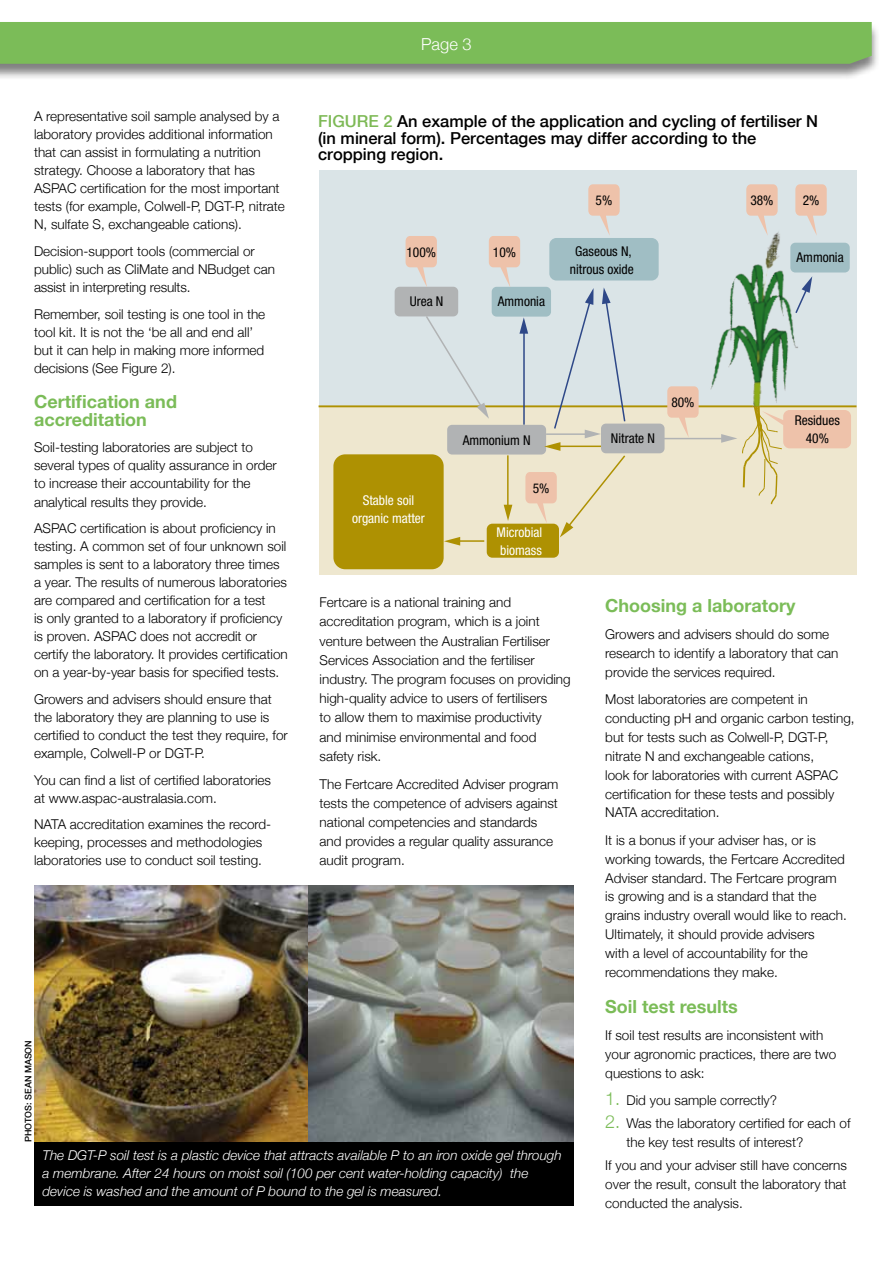
<style>
.page{position:relative;width:893px;height:1263px;background:#fff}
.page>*{position:absolute;margin:0;border:0;box-sizing:border-box;transform-origin:0 0}
._04__Crosshead_1{font:700 18px/18px "Helvetica Neue";color:#7bbc58}
.t1{font:500 16.5px/17px "Helvetica Neue";color:#000}
.t2{font:300 16.5px "Helvetica Neue";color:#fff}
._04__Body{font:300 13.5px/18px "Helvetica Neue";color:#000}
._07__Caption{font:italic 300 13.5px/18px "Helvetica Neue";color:#fff}
._04__Body_numbers{font:300 13.5px/18.9px "Helvetica Neue";color:#000}
.t3{font:condensed 13.5px/17.7px "Helvetica Neue";color:#000;text-align:center}
.t4{font:condensed 13.5px/17.7px "Helvetica Neue";color:#fff}
._07__Photo_credit{font:500 9px "Helvetica Neue";color:#000}
.s1{color:#7db955}
.s2{font-size:18px;color:#7bbc58}
</style>
<div class="page">
<div style="left:0;top:22px;width:880px;height:59px;background:#000;opacity:.5"></div>
<div style="left:0;top:22px;width:872px;height:42px;background:#7bbc58"></div>
<img style="left:307px;top:885px;width:266px;height:257px">
<img style="left:34px;top:885px;width:273px;height:257px">
<div style="left:319px;top:170px;width:537px;height:236px;background:#dae4e7"></div>
<div style="left:319px;top:406px;width:537px;height:169px;background:#eee7cf"></div>
<hr style="left:319px;top:405px;width:537px;height:2px;background:#ae9102">
<img style="left:709px;top:232px;width:95px;height:176px">
<div style="left:333px;top:454px;width:111px;height:115px;background:#ae9102;border-radius:12px"></div>
<div style="left:487px;top:524px;width:72px;height:34px;background:#ae9102;border-radius:6px"></div>
<div style="left:549px;top:238px;width:110px;height:42px;background:#a0bec4;border-radius:7px"></div>
<hr style="left:663px;top:438px;width:61px;height:1px;background:#b1b3b4">
<div style="left:601px;top:424px;width:63px;height:29px;background:#b1b3b4;border-radius:5px"></div>
<div style="left:395px;top:287px;width:63px;height:29px;background:#b1b3b4;border-radius:5px"></div>
<div style="left:790px;top:243px;width:60px;height:29px;background:#a0bec4;border-radius:5px"></div>
<svg style="left:794px;top:276px;width:18px;height:39px"></svg>
<svg style="left:667px;top:386px;width:32px;height:52px"></svg>
<svg style="left:746px;top:184px;width:32px;height:52px"></svg>
<svg style="left:795px;top:184px;width:32px;height:52px"></svg>
<svg style="left:406px;top:184px;width:221px;height:362px"></svg>
<svg style="left:721px;top:404px;width:130px;height:101px"></svg>
<div style="left:34px;top:1142px;width:539px;height:64px;background:#000"></div>
<p class="t2" style="left:421px;top:31px;width:52px">Page 3</p>
<p class="_04__Body" style="left:34px;top:106px;width:252px">A representative soil sample analysed by a laboratory provides additional information that can assist in formulating a nutrition strategy. Choose a laboratory that has ASPAC certification for the most important tests (for example, Colwell-P, DGT-P, nitrate N, sulfate S, exchangeable cations).</p>
<p class="_04__Body" style="left:34px;top:241px;width:243px">Decision-support tools (commercial or public) such as CliMate and NBudget can assist in interpreting results.</p>
<p class="_04__Body" style="left:34px;top:304px;width:233px">Remember, soil testing is one tool in the tool kit. It is not the ‘be all and end all’ but it can help in making more informed decisions (See Figure 2).</p>
<p class="_04__Crosshead_1" style="left:34px;top:393px;width:144px">Certification and accreditation</p>
<p class="_04__Body" style="left:34px;top:438px;width:244px">Soil-testing laboratories are subject to several types of quality assurance in order to increase their accountability for the analytical results they provide.</p>
<p class="_04__Body" style="left:34px;top:518px;width:255px">ASPAC certification is about proficiency in testing. A common set of four unknown soil samples is sent to a laboratory three times a year. The results of numerous laboratories are compared and certification for a test<br>is only granted to a laboratory if proficiency is proven. ASPAC does not accredit or certify the laboratory. It provides certification on a year-by-year basis for specified tests.</p>
<p class="_04__Body" style="left:34px;top:689px;width:255px">Growers and advisers should ensure that the laboratory they are planning to use is certified to conduct the test they require, for example, Colwell-P or DGT-P.</p>
<p class="_04__Body" style="left:34px;top:770px;width:239px">You can find a list of certified laboratories at www.aspac-australasia.com.</p>
<p class="_04__Body" style="left:34px;top:815px;width:239px">NATA accreditation examines the record&shy;keeping, processes and methodologies laboratories use to conduct soil testing.</p>
<p class="t1" style="left:318px;top:112px;width:502px"><span class="s1">FIGURE 2</span> An example of the application and cycling of fertiliser N (in mineral form). Percentages may differ according to the cropping region.</p>
<p class="t3" style="left:596px;top:191px;width:18px">5%</p>
<p class="t3" style="left:750px;top:191px;width:25px">38%</p>
<p class="t3" style="left:803px;top:191px;width:18px">2%</p>
<p class="t3" style="left:570px;top:243px;width:65px">Gaseous N, nitrous oxide</p>
<p class="t3" style="left:796px;top:249px;width:49px">Ammonia</p>
<p class="t3" style="left:406px;top:243px;width:31px">100%</p>
<p class="t3" style="left:493px;top:243px;width:25px">10%</p>
<p class="t3" style="left:410px;top:293px;width:35px">Urea N</p>
<p class="t3" style="left:498px;top:293px;width:49px">Ammonia</p>
<p class="t3" style="left:671px;top:393px;width:25px">80%</p>
<p class="t3" style="left:795px;top:411px;width:47px">Residues<br>40%</p>
<p class="t3" style="left:611px;top:429px;width:45px">Nitrate N</p>
<p class="t3" style="left:463px;top:431px;width:69px">Ammonium N</p>
<p class="t3" style="left:533px;top:479px;width:18px">5%</p>
<p class="t4" style="left:352px;top:491px;width:74px;text-align:center">Stable soil organic matter</p>
<p class="t4" style="left:497px;top:524px;width:47px">Microbial biomass</p>
<p class="_04__Body" style="left:320px;top:592px;width:253px;line-height:19.2px">Fertcare is a national training and accreditation program, which is a joint venture between the Australian Fertiliser Services Association and the fertiliser industry. The program focuses on providing high-quality advice to users of fertilisers<br>to allow them to maximise productivity<br>and minimise environmental and food safety risk.</p>
<p class="_04__Body" style="left:320px;top:773px;width:240px;line-height:19.2px">The Fertcare Accredited Adviser program tests the competence of advisers against national competencies and standards and provides a regular quality assurance audit program.</p>
<p class="_04__Crosshead_1" style="left:605px;top:597px;width:192px">Choosing a laboratory</p>
<p class="_04__Body" style="left:605px;top:624px;width:235px;line-height:18.9px">Growers and advisers should do some research to identify a laboratory that can provide the services required.</p>
<p class="_04__Body" style="left:605px;top:689px;width:251px;line-height:18.9px">Most laboratories are competent in conducting pH and organic carbon testing, but for tests such as Colwell-P, DGT-P, nitrate N and exchangeable cations,<br>look for laboratories with current ASPAC certification for these tests and possibly NATA accreditation.</p>
<p class="_04__Body" style="left:605px;top:830px;width:243px;line-height:18.9px">It is a bonus if your adviser has, or is working towards, the Fertcare Accredited Adviser standard. The Fertcare program is growing and is a standard that the grains industry overall would like to reach.<br>Ultimately, it should provide advisers<br>with a level of accountability for the recommendations they make.</p>
<p class="_04__Crosshead_1" style="left:605px;top:998px;width:134px">Soil test results</p>
<p class="_04__Body" style="left:605px;top:1025px;width:233px;line-height:18.9px">If soil test results are inconsistent with your agronomic practices, there are two questions to ask:</p>
<p class="_04__Body_numbers" style="left:605px;top:1090px;width:173px"><span class="s2">1.</span> Did you sample correctly?</p>
<p class="_04__Body_numbers" style="left:626px;top:1113px;width:226px;text-indent:-21px"><span class="s2">2.</span> Was the laboratory certified for each of the key test results of interest?</p>
<p class="_04__Body" style="left:605px;top:1155px;width:243px;line-height:18.9px;text-align:justify">If you and your adviser still have concerns over the result, consult the laboratory that conducted the analysis.</p>
<p class="_07__Photo_credit" style="left:21px;top:1142px;width:104px;rotate:-90deg">PHOTOS: SEAN MASON</p>
<p class="_07__Caption" style="left:43px;top:1145px;width:521px">The DGT-P soil test is a plastic device that attracts available P to an iron oxide gel through a membrane. After 24 hours on moist soil (100 per cent water-holding capacity) the device is washed and the amount of P bound to the gel is measured.</p>
</div>
